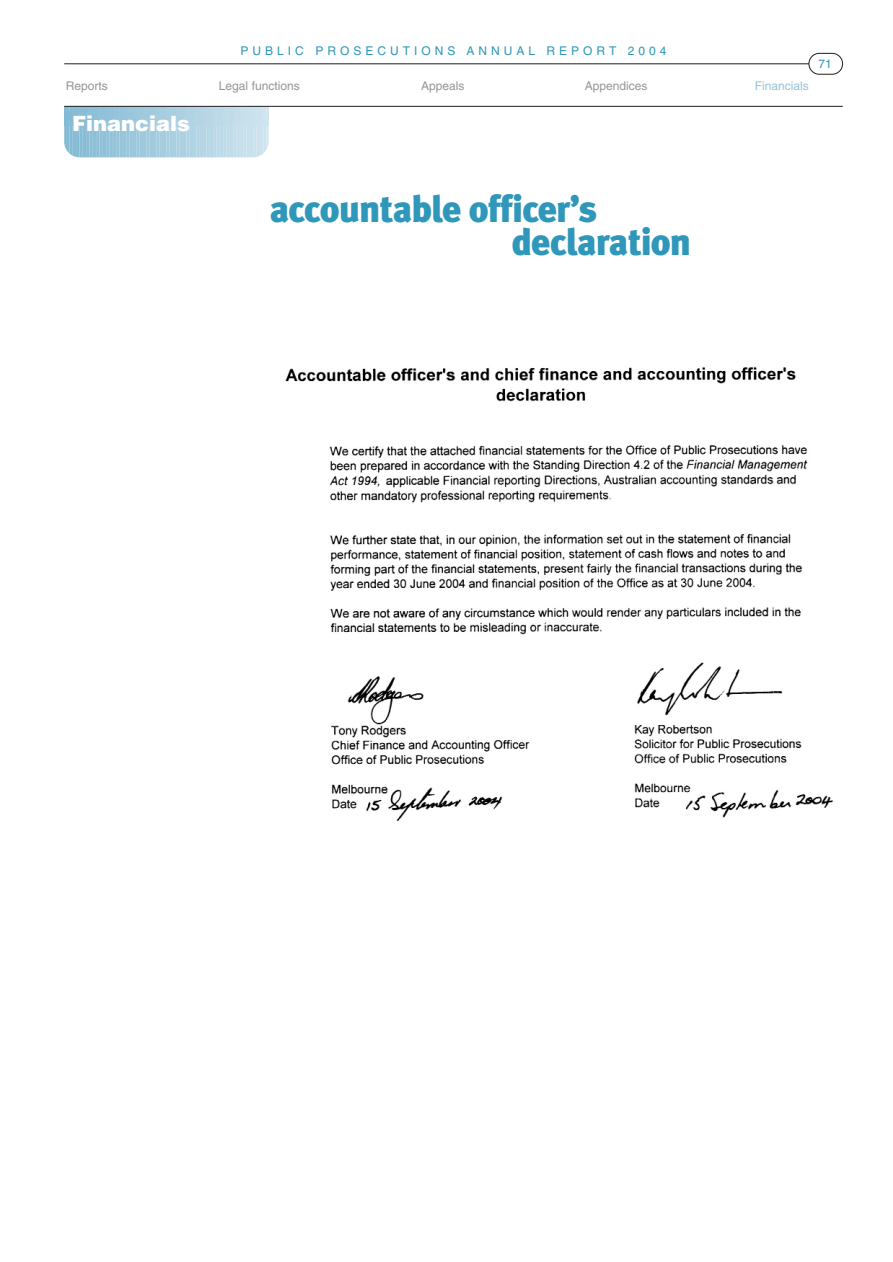
<style>
.page{position:relative;width:893px;height:1262px;background:#fff}
.page>*{position:absolute;margin:0;border:0;box-sizing:border-box;transform-origin:0 0}
.t1{font:900 37.5px/33px "Meta Plus";letter-spacing:-.025em;color:#2f97b9}
.t2{font:900 21px "Helvetica";color:#fff}
.t3{font:12px "Helvetica";color:#939598}
.t4{font:12px "Helvetica";letter-spacing:.335em;color:#2f97b9}
.t5{font:12px "Helvetica";color:#94c3da}
</style>
<div class="page">
<hr style="left:64px;top:63px;width:778px;height:1px;background:#231f20">
<div style="left:808px;top:53px;width:34px;height:21px;background:#fff;border-radius:10px"></div>
<div style="left:808px;top:53px;width:34px;height:21px;border:1px solid #231f20;border-radius:10px"></div>
<hr style="left:64px;top:106px;width:1px;height:51px;background:#82bad3">
<hr style="left:67px;top:106px;width:2px;height:51px;background:#84bbd4">
<hr style="left:70px;top:106px;width:2px;height:51px;background:#85bbd4">
<hr style="left:74px;top:106px;width:1px;height:51px;background:#86bcd5">
<hr style="left:77px;top:106px;width:2px;height:51px;background:#87bcd5">
<hr style="left:80px;top:106px;width:2px;height:51px;background:#88bdd6">
<hr style="left:84px;top:106px;width:1px;height:51px;background:#89bdd6">
<hr style="left:87px;top:106px;width:2px;height:51px;background:#8bbed6">
<hr style="left:90px;top:106px;width:2px;height:51px;background:#8cbfd6">
<hr style="left:94px;top:106px;width:1px;height:51px;background:#8dc0d7">
<hr style="left:97px;top:106px;width:2px;height:51px;background:#8ec0d7">
<hr style="left:100px;top:106px;width:2px;height:51px;background:#90c1d8">
<hr style="left:104px;top:106px;width:1px;height:51px;background:#91c1d8">
<hr style="left:107px;top:106px;width:2px;height:51px;background:#91c2d9">
<hr style="left:110px;top:106px;width:2px;height:51px;background:#92c2d9">
<hr style="left:114px;top:106px;width:1px;height:51px;background:#94c3da">
<hr style="left:117px;top:106px;width:2px;height:51px;background:#95c4da">
<hr style="left:120px;top:106px;width:2px;height:51px;background:#96c5da">
<hr style="left:124px;top:106px;width:1px;height:51px;background:#97c5da">
<hr style="left:127px;top:106px;width:2px;height:51px;background:#99c6db">
<hr style="left:130px;top:106px;width:2px;height:51px;background:#9ac6db">
<hr style="left:134px;top:106px;width:1px;height:51px;background:#9bc7dc">
<hr style="left:137px;top:106px;width:2px;height:51px;background:#9cc8dc">
<hr style="left:140px;top:106px;width:2px;height:51px;background:#9ec9dd">
<hr style="left:144px;top:106px;width:1px;height:51px;background:#9fc9dd">
<hr style="left:147px;top:106px;width:2px;height:51px;background:#a0cade">
<hr style="left:150px;top:106px;width:2px;height:51px;background:#a1cade">
<hr style="left:154px;top:106px;width:1px;height:51px;background:#a3cbde">
<hr style="left:157px;top:106px;width:2px;height:51px;background:#a4ccdf">
<hr style="left:160px;top:106px;width:2px;height:51px;background:#a5cddf">
<hr style="left:164px;top:106px;width:1px;height:51px;background:#a6cddf">
<hr style="left:167px;top:106px;width:2px;height:51px;background:#a8cee0">
<hr style="left:170px;top:106px;width:2px;height:51px;background:#a9cee0">
<hr style="left:174px;top:106px;width:1px;height:51px;background:#aacfe1">
<hr style="left:177px;top:106px;width:2px;height:51px;background:#abd0e1">
<hr style="left:180px;top:106px;width:2px;height:51px;background:#add1e2">
<hr style="left:184px;top:106px;width:1px;height:51px;background:#aed1e2">
<hr style="left:187px;top:106px;width:2px;height:51px;background:#b0d2e3">
<hr style="left:190px;top:106px;width:2px;height:51px;background:#b0d3e3">
<hr style="left:194px;top:106px;width:2px;height:51px;background:#b2d4e4">
<hr style="left:197px;top:106px;width:2px;height:51px;background:#b3d4e4">
<hr style="left:200px;top:106px;width:2px;height:51px;background:#b5d5e5">
<hr style="left:204px;top:106px;width:2px;height:51px;background:#b6d5e5">
<hr style="left:207px;top:106px;width:2px;height:51px;background:#b7d6e6">
<hr style="left:210px;top:106px;width:2px;height:51px;background:#b8d7e6">
<hr style="left:214px;top:106px;width:2px;height:51px;background:#bbd9e7">
<hr style="left:217px;top:106px;width:2px;height:51px;background:#bcd9e7">
<hr style="left:220px;top:106px;width:2px;height:51px;background:#bddae8">
<hr style="left:224px;top:106px;width:2px;height:51px;background:#bedbe8">
<hr style="left:227px;top:106px;width:2px;height:51px;background:#c0dce9">
<hr style="left:231px;top:106px;width:1px;height:51px;background:#c1dce9">
<hr style="left:234px;top:106px;width:2px;height:51px;background:#c3ddea">
<hr style="left:237px;top:106px;width:2px;height:51px;background:#c4deea">
<hr style="left:241px;top:106px;width:1px;height:51px;background:#c5dfeb">
<hr style="left:244px;top:106px;width:2px;height:51px;background:#c6dfeb">
<hr style="left:247px;top:106px;width:2px;height:51px;background:#c8e0ec">
<hr style="left:251px;top:106px;width:1px;height:51px;background:#c9e1ec">
<hr style="left:254px;top:106px;width:2px;height:51px;background:#cbe2ed">
<hr style="left:257px;top:106px;width:2px;height:51px;background:#cce2ed">
<hr style="left:261px;top:106px;width:1px;height:51px;background:#cee3ee">
<hr style="left:264px;top:106px;width:2px;height:51px;background:#cfe4ee">
<hr style="left:267px;top:106px;width:1px;height:51px;background:#d0e5ef">
<svg style="left:65px;top:107px;width:204px;height:18px"></svg>
<hr style="left:64px;top:106px;width:778px;height:1px;background:#231f20">
<img style="left:285px;top:367px;width:548px;height:454px">
<p class="t4" style="left:240px;top:46px;width:427px">PUBLIC PROSECUTIONS ANNUAL REPORT 2004</p>
<p class="t3" style="left:66px;top:81px;width:44px">Reports</p>
<p class="t3" style="left:219px;top:81px;width:83px">Legal functions</p>
<p class="t3" style="left:421px;top:81px;width:45px">Appeals</p>
<p class="t3" style="left:584px;top:81px;width:64px">Appendices</p>
<p class="t5" style="left:755px;top:81px;width:56px">Financials</p>
<h2 class="t2" style="left:72px;top:116px;width:119px">Financials</h2>
<p class="t4" style="left:818px;top:59px;width:15px">71</p>
<h1 class="t1" style="left:512px;top:196px;width:181px;text-indent:-242px">accountable officer’s declaration</h1>
</div>
